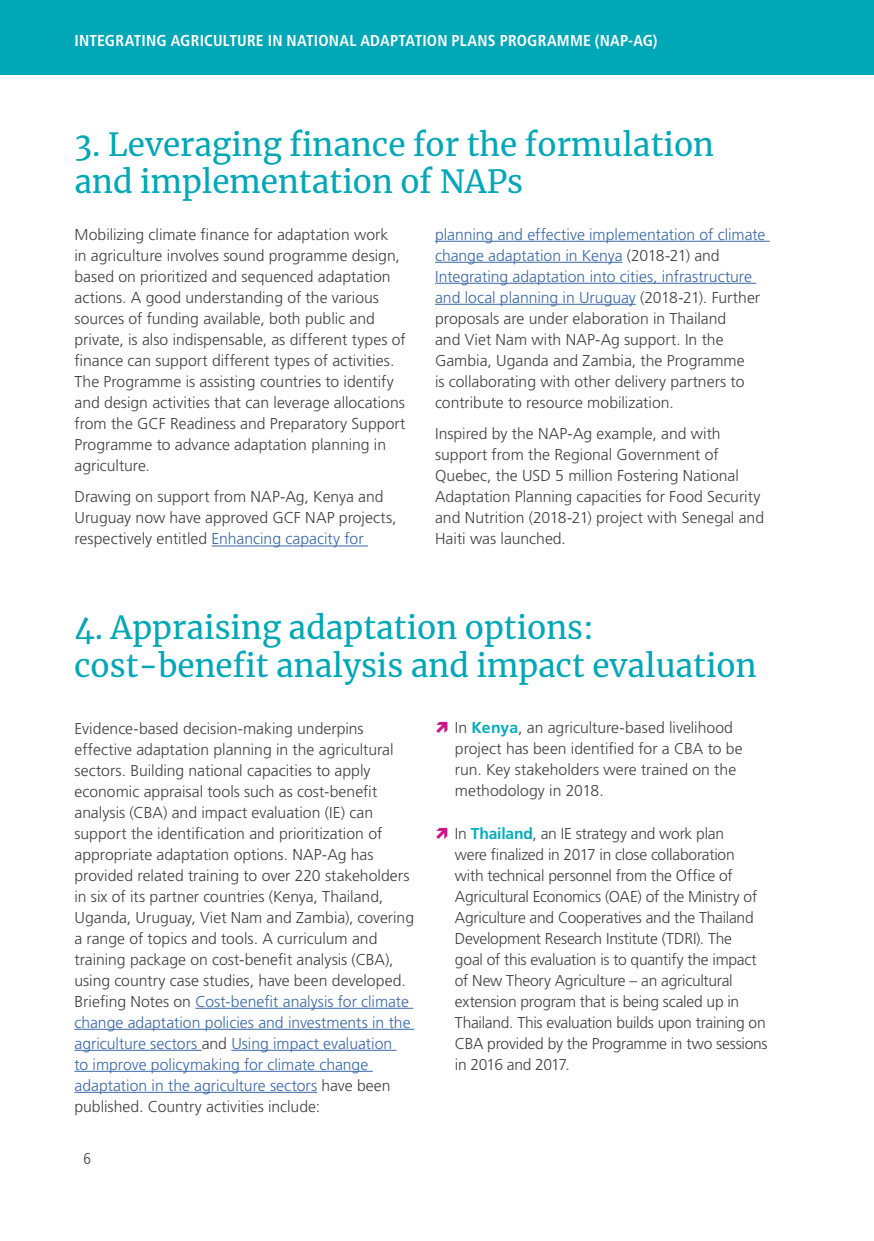
<style>
.page{position:relative;width:874px;height:1241px;background:#fff}
.page>*{position:absolute;margin:0;border:0;box-sizing:border-box;transform-origin:0 0}
.t1{font:31.5px/37.8px "Merriweather";color:#00a7b6}
.t2{font:300 15.75px/21px "Frutiger LT Pro";color:#414042}
.t3{font:700 condensed 15.75px "Frutiger LT Pro";letter-spacing:.01em;color:#fff}
.t4{font:300 condensed 15.75px "Frutiger LT Pro";color:#414042}
.s1{color:#3a68a5}
.s2{font-weight:700;color:#00adbb}
</style>
<div class="page">
<div style="left:0;top:0;width:873px;height:75px;background:#00a7b6"></div>
<hr style="left:211px;top:545px;width:157px;height:1px;background:#3a68a5">
<hr style="left:435px;top:241px;width:334px;height:1px;background:#3a68a5">
<hr style="left:435px;top:262px;width:187px;height:1px;background:#3a68a5">
<hr style="left:435px;top:283px;width:320px;height:1px;background:#3a68a5">
<hr style="left:435px;top:304px;width:200px;height:1px;background:#3a68a5">
<hr style="left:195px;top:1007px;width:218px;height:1px;background:#3a68a5">
<hr style="left:74px;top:1028px;width:340px;height:1px;background:#3a68a5">
<hr style="left:74px;top:1049px;width:127px;height:1px;background:#3a68a5">
<hr style="left:231px;top:1049px;width:165px;height:1px;background:#3a68a5">
<hr style="left:74px;top:1070px;width:298px;height:1px;background:#3a68a5">
<hr style="left:74px;top:1091px;width:243px;height:1px;background:#3a68a5">
<p class="t3" style="left:74px;top:31px;width:584px">INTEGRATING AGRICULTURE IN NATIONAL ADAPTATION PLANS PROGRAMME (NAP-AG)</p>
<h1 class="t1" style="left:74px;top:124px;width:640px">3. Leveraging finance for the formulation and implementation of NAPs</h1>
<p class="t2" style="left:74px;top:224px;width:332px">Mobilizing climate finance for adaptation work<br>in agriculture involves sound programme design, based on prioritized and sequenced adaptation actions. A good understanding of the various sources of funding available, both public and private, is also indispensable, as different types of finance can support different types of activities.<br>The Programme is assisting countries to identify and design activities that can leverage allocations from the GCF Readiness and Preparatory Support Programme to advance adaptation planning in agriculture.</p>
<p class="t2" style="left:74px;top:486px;width:323px">Drawing on support from NAP-Ag, Kenya and<br>Uruguay now have approved GCF NAP projects, respectively entitled <span class="s1">Enhancing capacity for</span></p>
<p class="t2" style="left:435px;top:224px;width:332px"><span class="s1">planning and effective implementation of climate change adaptation in Kenya</span> (2018-21) and <span class="s1">Integrating adaptation into cities, infrastructure and local planning in Uruguay</span> (2018-21). Further proposals are under elaboration in Thailand<br>and Viet Nam with NAP-Ag support. In the Gambia, Uganda and Zambia, the Programme<br>is collaborating with other delivery partners to contribute to resource mobilization.</p>
<p class="t2" style="left:435px;top:423px;width:330px">Inspired by the NAP-Ag example, and with support from the Regional Government of Quebec, the USD 5 million Fostering National Adaptation Planning capacities for Food Security and Nutrition (2018-21) project with Senegal and Haiti was launched.</p>
<h1 class="t1" style="left:74px;top:607px;width:683px">4. Appraising adaptation options: cost-benefit analysis and impact evaluation</h1>
<p class="t2" style="left:74px;top:717px;width:341px">Evidence-based decision-making underpins effective adaptation planning in the agricultural sectors. Building national capacities to apply economic appraisal tools such as cost-benefit analysis (CBA) and impact evaluation (IE) can support the identification and prioritization of appropriate adaptation options. NAP-Ag has provided related training to over 220 stakeholders in six of its partner countries (Kenya, Thailand, Uganda, Uruguay, Viet Nam and Zambia), covering a range of topics and tools. A curriculum and training package on cost-benefit analysis (CBA), using country case studies, have been developed.<br>Briefing Notes on <span class="s1">Cost-benefit analysis for climate change adaptation policies and investments in the agriculture sectors</span> and <span class="s1">Using impact evaluation<br>to improve policymaking for climate change adaptation in the agriculture sectors</span> have been published. Country activities include:</p>
<p class="t2" style="left:454px;top:717px;width:289px">In <span class="s2">Kenya</span>, an agriculture-based livelihood project has been identified for a CBA to be run. Key stakeholders were trained on the methodology in 2018.</p>
<p class="t2" style="left:454px;top:822px;width:314px">In <span class="s2">Thailand</span>, an IE strategy and work plan<br>were finalized in 2017 in close collaboration<br>with technical personnel from the Office of Agricultural Economics (OAE) of the Ministry of Agriculture and Cooperatives and the Thailand Development Research Institute (TDRI). The<br>goal of this evaluation is to quantify the impact of New Theory Agriculture – an agricultural extension program that is being scaled up in Thailand. This evaluation builds upon training on CBA provided by the Programme in two sessions in 2016 and 2017.</p>
<p class="t4" style="left:84px;top:1149px;width:9px">6</p>
</div>
